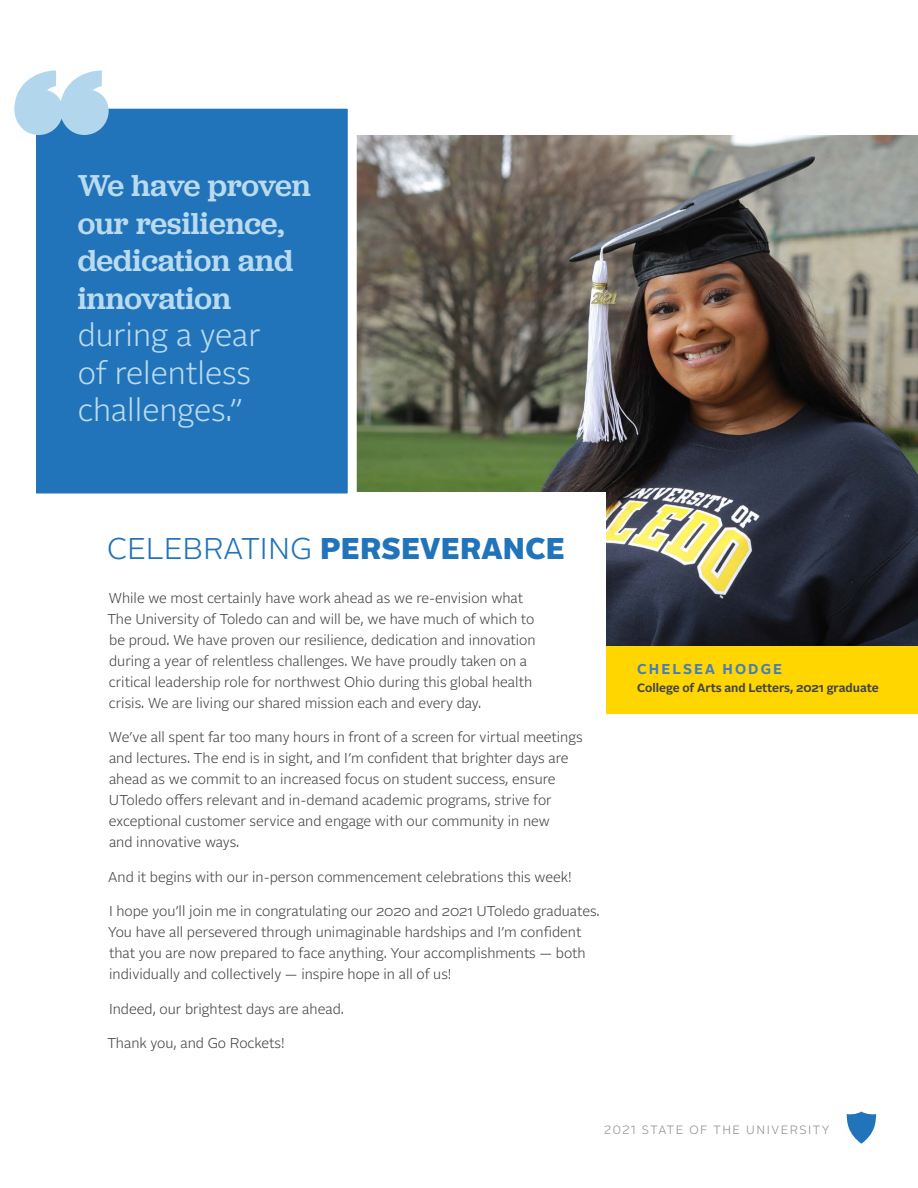
<style>
.page{position:relative;width:918px;height:1188px;background:#fff}
.page>*{position:absolute;margin:0;border:0;box-sizing:border-box;transform-origin:0 0}
.t1{font:500 31.5px/37.5px "Jubilat";color:#badbef}
.t2{font:300 31.5px/37.5px "Alrightv 2 Normal";color:#badbef}
.t3{font:900 30px "Alrightv 2 Normal LP";letter-spacing:.01em;color:#2173ba}
.t4{font:300 14.25px/21px "Alrightv 2 Normal";color:#434345}
.t5{font:700 14.25px "Alrightv 2 Normal";letter-spacing:.15em;color:#437dc0}
.t6{font:700 12px "Alrightv 2 Normal";color:#434345}
.t7{font:300 12px "Alrightv 2 Normal";letter-spacing:.13em;color:#8b8e90}
.s1{font-weight:300}
</style>
<div class="page">
<img style="left:357px;top:135px;width:561px;height:511px">
<div style="left:143px;top:492px;width:463px;height:160px;background:#fff"></div>
<svg style="left:847px;top:1112px;width:29px;height:32px"></svg>
<div style="left:606px;top:646px;width:312px;height:68px;background:#ffd600"></div>
<div style="left:27px;top:100px;width:330px;height:402px;background:#2173ba;border:9px solid #fff"></div>
<svg style="left:14px;top:71px;width:95px;height:64px"></svg>
<h1 class="t1" style="left:78px;top:166px;width:235px">We have proven our resilience, dedication and innovation</h1>
<h1 class="t2" style="left:78px;top:315px;width:184px">during a year of relentless challenges.”</h1>
<h2 class="t3" style="left:107px;top:527px;width:459px"><span class="s1">CELEBRATING</span> PERSEVERANCE</h2>
<p class="t4" style="left:107px;top:586px;width:430px">While we most certainly have work ahead as we re-envision what The University of Toledo can and will be, we have much of which to be proud. We have proven our resilience, dedication and innovation during a year of relentless challenges. We have proudly taken on a critical leadership role for northwest Ohio during this global health crisis. We are living our shared mission each and every day.</p>
<p class="t4" style="left:109px;top:726px;width:475px">We’ve all spent far too many hours in front of a screen for virtual meetings and lectures. The end is in sight, and I’m confident that brighter days are ahead as we commit to an increased focus on student success, ensure UToledo offers relevant and in-demand academic programs, strive for exceptional customer service and engage with our community in new<br>and innovative ways.</p>
<p class="t4" style="left:108px;top:865px;width:465px">And it begins with our in-person commencement celebrations this week!</p>
<p class="t4" style="left:108px;top:900px;width:493px">I hope you’ll join me in congratulating our 2020 and 2021 UToledo graduates.<br>You have all persevered through unimaginable hardships and I’m confident that you are now prepared to face anything. Your accomplishments — both individually and collectively — inspire hope in all of us!</p>
<p class="t4" style="left:109px;top:997px;width:236px">Indeed, our brightest days are ahead.</p>
<p class="t4" style="left:107px;top:1032px;width:179px">Thank you, and Go Rockets!</p>
<p class="t5" style="left:637px;top:659px;width:146px">CHELSEA HODGE</p>
<p class="t6" style="left:637px;top:680px;width:243px">College of Arts and Letters, 2021 graduate</p>
<p class="t7" style="left:604px;top:1121px;width:227px">2021 STATE OF THE UNIVERSITY</p>
</div>
